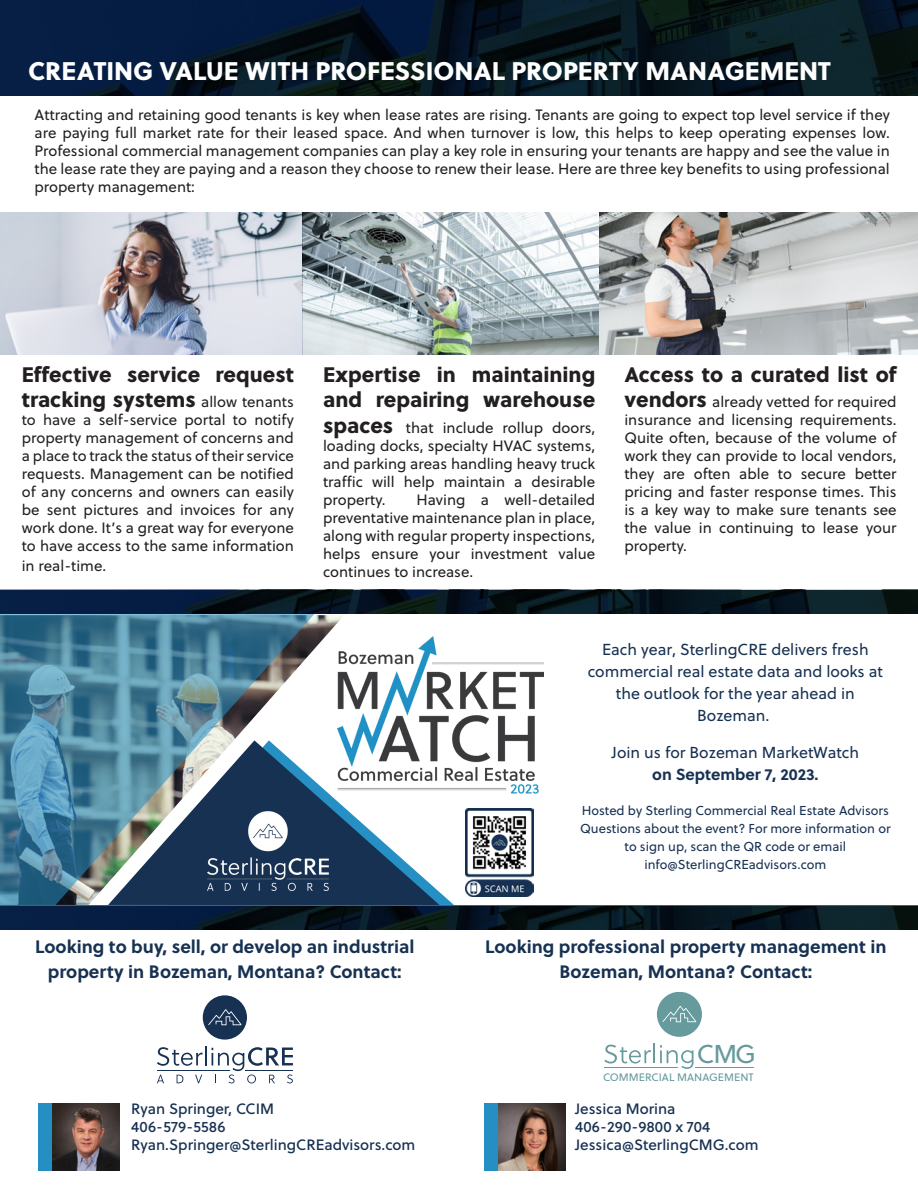
<style>
.page{position:relative;width:918px;height:1188px;background:#fff}
.page>*{position:absolute;margin:0;border:0;box-sizing:border-box;transform-origin:0 0}
.t1{font:25.8px "Soleil";color:#669a9c}
.t2{font:25.5px "Soleil Xb";color:#fff}
.t3{font:21px/25.2px "Soleil Xb";color:#231f20}
.t4{font:700 18px/25.2px "Soleil";color:#173152;text-align:center}
.t5{font:15.9px/21.9px "Soleil";color:#173152;text-align:center}
.t6{font:700 15.9px "Soleil";color:#173152}
.t7{font:15px/18px "Soleil";color:#231f20;text-align:justify}
.t8{font:15px "Soleil Bk";color:#173152}
.t9{font:12.9px/18.1px "Soleil";color:#173152;text-align:center}
.t10{font:10.8px "Soleil";color:#669a9c}
.s1{font-family:"Soleil";font-size:15px}
.s2{font-family:"Soleil Xb";font-size:21px}
</style>
<div class="page">
<svg style="left:0;top:0;width:918px;height:96px;background:#061829"></svg>
<svg style="left:0;top:906px;width:918px;height:24px;background:#061726"></svg>
<img style="left:0;top:213px;width:599px;height:142px">
<svg style="left:599px;top:213px;width:319px;height:142px;background:#b4b4b4"></svg>
<svg style="left:302px;top:213px;width:296px;height:142px;background:#afbbbe"></svg>
<svg style="left:315px;top:615px;width:29px;height:116px"></svg>
<svg style="left:0;top:614px;width:315px;height:291px;background:#5a899f"></svg>
<svg style="left:108px;top:740px;width:331px;height:165px"></svg>
<img style="left:338px;top:636px;width:206px;height:161px">
<img style="left:207px;top:812px;width:122px;height:78px">
<div style="left:203px;top:995px;width:44px;height:45px;background:#173152;border-radius:50%"></div>
<svg style="left:208px;top:1009px;width:33px;height:16px"></svg>
<svg style="left:157px;top:1046px;width:136px;height:37px"></svg>
<div style="left:38px;top:1103px;width:82px;height:68px;background:#258fc4"></div>
<img style="left:52px;top:1103px;width:68px;height:68px">
<svg style="left:657px;top:993px;width:45px;height:44px"></svg>
<hr style="left:695px;top:1068px;width:59px;height:1px;background:#669a9c">
<svg style="left:604px;top:1044px;width:90px;height:25px"></svg>
<div style="left:484px;top:1103px;width:82px;height:68px;background:#258fc4"></div>
<img style="left:498px;top:1103px;width:68px;height:68px">
<svg style="left:0;top:590px;width:918px;height:23px;background:#061725"></svg>
<img style="left:466px;top:809px;width:67px;height:87px">
<p class="t2" style="left:28px;top:50px;width:804px">CREATING VALUE WITH PROFESSIONAL PROPERTY MANAGEMENT</p>
<p class="t7" style="left:35px;top:106px;width:857px">Attracting and retaining good tenants is key when lease rates are rising. Tenants are going to expect top level service if they are paying full market rate for their leased space. And when turnover is low, this helps to keep operating expenses low.<br>Professional commercial management companies can play a key role in ensuring your tenants are happy and see the value in the lease rate they are paying and a reason they choose to renew their lease. Here are three key benefits to using professional property management:</p>
<p class="t3" style="left:22px;top:361px;width:274px">Effective service request tracking systems <span class="s1">allow tenants</span></p>
<p class="t7" style="left:22px;top:411px;width:274px">to have a self-service portal to notify property management of concerns and a place to track the status of their service requests. Management can be notified of any concerns and owners can easily be sent pictures and invoices for any work done. It’s a great way for everyone to have access to the same information</p>
<p class="t7" style="left:22px;top:557px;width:86px">in real-time.</p>
<p class="t3" style="left:323px;top:361px;width:274px">Expertise in maintaining and repairing warehouse</p>
<p class="t7" style="left:323px;top:418px;width:274px"><span class="s2">spaces</span> that include rollup doors, loading docks, specialty HVAC systems, and parking areas handling heavy truck traffic will help maintain a desirable property.</p>
<p class="t7" style="left:323px;top:490px;width:274px;text-indent:93px">Having a well-detailed preventative maintenance plan in place, along with regular property inspections, helps ensure your investment value continues to increase.</p>
<p class="t3" style="left:624px;top:361px;width:274px">Access to a curated list of</p>
<p class="t7" style="left:624px;top:393px;width:274px"><span class="s2">vendors</span> already vetted for required insurance and licensing requirements.<br>Quite often, because of the volume of work they can provide to local vendors, they are often able to secure better pricing and faster response times. This is a key way to make sure tenants see the value in continuing to lease your property.</p>
<p class="t5" style="left:588px;top:639px;width:297px">Each year, SterlingCRE delivers fresh commercial real estate data and looks at the outlook for the year ahead in<br>Bozeman.</p>
<p class="t5" style="left:612px;top:741px;width:249px">Join us for Bozeman MarketWatch</p>
<p class="t6" style="left:652px;top:762px;width:168px">on September 7, 2023.</p>
<p class="t9" style="left:580px;top:801px;width:312px">Hosted by Sterling Commercial Real Estate Advisors Questions about the event? For more information or to sign up, scan the QR code or email info@SterlingCREadvisors.com</p>
<p class="t4" style="left:35px;top:933px;width:381px">Looking to buy, sell, or develop an industrial property in Bozeman, Montana? Contact:</p>
<p class="t4" style="left:485px;top:933px;width:403px">Looking professional property management in<br>Bozeman, Montana? Contact:</p>
<p class="t8" style="left:131px;top:1098px;width:144px">Ryan Springer, CCIM</p>
<p class="t8" style="left:131px;top:1116px;width:96px">406-579-5586</p>
<p class="t8" style="left:131px;top:1134px;width:286px">Ryan.Springer@SterlingCREadvisors.com</p>
<p class="t1" style="left:697px;top:1035px;width:61px">CMG</p>
<p class="t10" style="left:603px;top:1070px;width:152px">COMMERCIAL MANAGEMENT</p>
<p class="t8" style="left:575px;top:1098px;width:102px">Jessica Morina</p>
<p class="t8" style="left:575px;top:1116px;width:137px">406-290-9800 x 704</p>
<p class="t8" style="left:575px;top:1134px;width:185px">Jessica@SterlingCMG.com</p>
</div>
